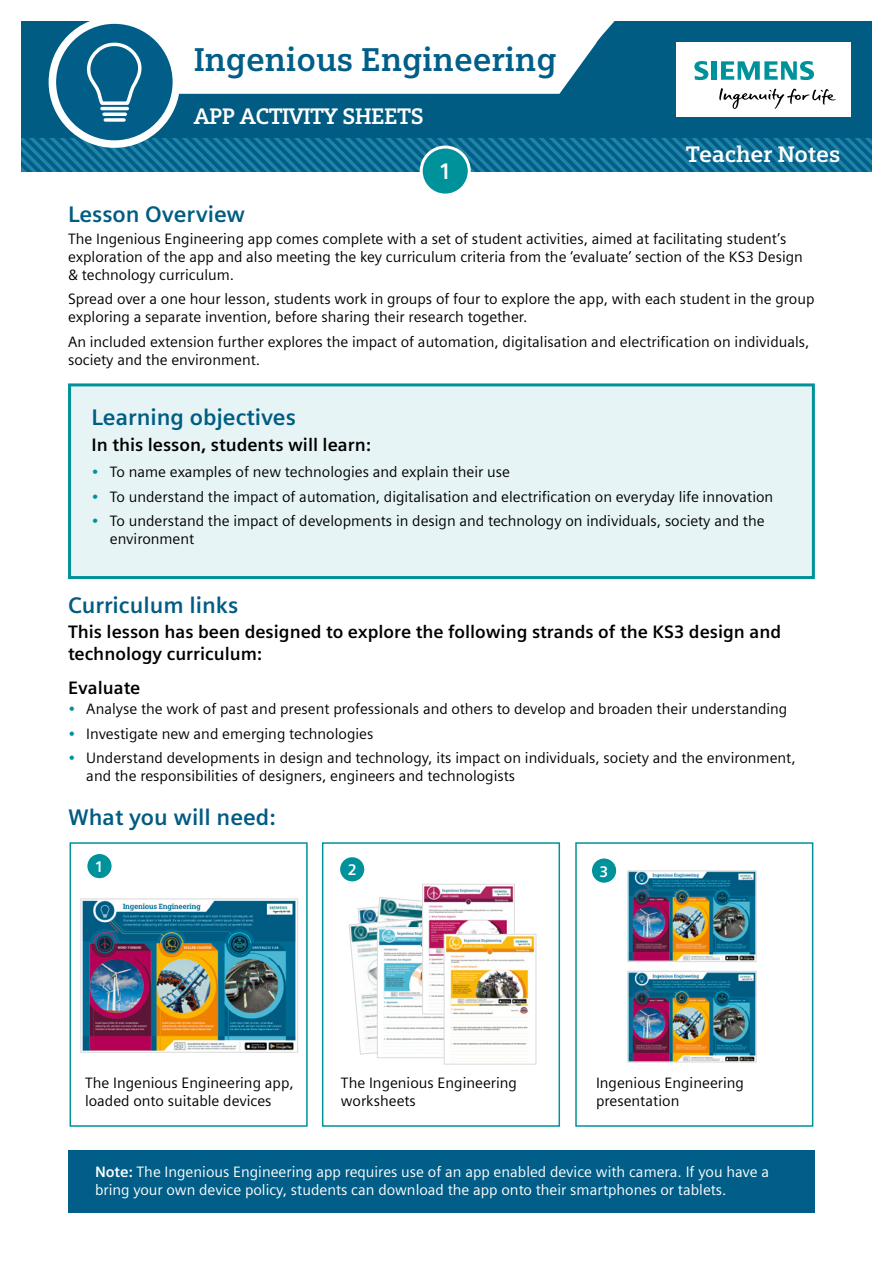
<style>
.page{position:relative;width:893px;height:1263px;background:#fff}
.page>*{position:absolute;margin:0;border:0;box-sizing:border-box;transform-origin:0 0}
.t1{font:700 33px "Siemens Slab";color:#005e88}
.t2{font:700 22.5px "Siemens Sans";color:#005c82}
.t3{font:700 22.5px "Siemens Slab";letter-spacing:-.01em;color:#fff}
.t4{font:700 22.5px "Siemens Sans";color:#fff}
.t5{font:700 18px/21.6px "Siemens Sans";color:#000}
.t6{font:700 15.45px "Siemens Sans";color:#fff}
.t7{font:15px/18px "Siemens Sans";color:#000}
.t8{font:15px/18px "Siemens Sans";color:#fff}
.s1{color:#00929a}
.s2{font-weight:700}
</style>
<div class="page">
<div style="left:575px;top:842px;width:238px;height:285px;border:2px solid #00929a"></div>
<div style="left:21px;top:21px;width:851px;height:147px;background:#005c82"></div>
<svg style="left:21px;top:138px;width:851px;height:34px"></svg>
<div style="left:676px;top:43px;width:174px;height:74px;background:#fff"></div>
<svg style="left:719px;top:88px;width:117px;height:21px"></svg>
<svg style="left:694px;top:61px;width:120px;height:19px"></svg>
<svg style="left:52px;top:20px;width:124px;height:124px"></svg>
<div style="left:49px;top:16px;width:131px;height:132px;border:8px solid #fff;border-radius:50%"></div>
<svg style="left:82px;top:18px;width:533px;height:89px"></svg>
<hr style="left:102px;top:107px;width:25px;height:3px;background:#fff">
<hr style="left:104px;top:113px;width:21px;height:3px;background:#fff">
<svg style="left:105px;top:118px;width:19px;height:4px"></svg>
<img style="left:83px;top:901px;width:213px;height:149px">
<div style="left:81px;top:899px;width:217px;height:153px;border:1px solid #dadada"></div>
<svg style="left:348px;top:897px;width:74px;height:158px"></svg>
<img style="left:379px;top:929px;width:65px;height:127px">
<div style="left:377px;top:927px;width:92px;height:131px;border:1px solid #dadada"></div>
<img style="left:424px;top:886px;width:89px;height:126px">
<div style="left:422px;top:884px;width:93px;height:130px;border:1px solid #dadada"></div>
<img style="left:446px;top:936px;width:88px;height:122px">
<div style="left:444px;top:934px;width:92px;height:130px;border:1px solid #dadada"></div>
<img style="left:629px;top:973px;width:125px;height:87px">
<div style="left:627px;top:971px;width:129px;height:91px;border:1px solid #dadada"></div>
<img style="left:629px;top:872px;width:125px;height:88px">
<div style="left:627px;top:870px;width:129px;height:92px;border:1px solid #dadada"></div>
<div style="left:591px;top:858px;width:26px;height:25px;background:#00929a;border-radius:50%"></div>
<div style="left:591px;top:857px;width:26px;height:27px;border:1px solid #fff;border-radius:50%"></div>
<div style="left:339px;top:856px;width:26px;height:26px;background:#00929a;border-radius:50%"></div>
<div style="left:339px;top:856px;width:27px;height:27px;border:1px solid #fff;border-radius:50%"></div>
<div style="left:87px;top:853px;width:25px;height:26px;background:#00929a;border-radius:50%"></div>
<div style="left:86px;top:853px;width:27px;height:26px;border:1px solid #fff;border-radius:50%"></div>
<div style="left:68px;top:383px;width:747px;height:196px;background:#e6f4f5;border:3px solid #00929a"></div>
<div style="left:70px;top:842px;width:238px;height:285px;border:2px solid #00929a"></div>
<div style="left:322px;top:842px;width:238px;height:285px;border:2px solid #00929a"></div>
<div style="left:68px;top:1151px;width:747px;height:62px;background:#005e88"></div>
<div style="left:421px;top:147px;width:48px;height:48px;background:#00929a;border-radius:50%"></div>
<div style="left:420px;top:146px;width:51px;height:51px;border:3px solid #fff;border-radius:50%"></div>
<h1 class="t1" style="left:194px;top:41px;width:364px">Ingenious Engineering</h1>
<h2 class="t3" style="left:194px;top:103px;width:231px">APP ACTIVITY SHEETS</h2>
<h2 class="t4" style="left:439px;top:158px;width:14px">1</h2>
<h2 class="t3" style="left:686px;top:142px;width:156px">Teacher Notes</h2>
<h2 class="t2" style="left:68px;top:201px;width:179px">Lesson Overview</h2>
<p class="t7" style="left:68px;top:230px;width:736px">The Ingenious Engineering app comes complete with a set of student activities, aimed at facilitating student’s exploration of the app and also meeting the key curriculum criteria from the ‘evaluate’ section of the KS3 Design &amp; technology curriculum.</p>
<p class="t7" style="left:68px;top:290px;width:748px">Spread over a one hour lesson, students work in groups of four to explore the app, with each student in the group exploring a separate invention, before sharing their research together.</p>
<p class="t7" style="left:68px;top:332px;width:743px">An included extension further explores the impact of automation, digitalisation and electrification on individuals, society and the environment.</p>
<h2 class="t2" style="left:92px;top:404px;width:206px">Learning objectives</h2>
<p class="t5" style="left:92px;top:434px;width:281px">In this lesson, students will learn:</p>
<p class="t7" style="left:92px;top:463px;width:420px"><span class="s1">•</span> To name examples of new technologies and explain their use</p>
<p class="t7" style="left:92px;top:487px;width:683px"><span class="s1">•</span> To understand the impact of automation, digitalisation and electrification on everyday life innovation</p>
<p class="t7" style="left:110px;top:512px;width:656px;text-indent:-18px"><span class="s1">•</span> To understand the impact of developments in design and technology on individuals, society and the environment</p>
<h2 class="t2" style="left:68px;top:592px;width:172px">Curriculum links</h2>
<p class="t5" style="left:68px;top:621px;width:715px">This lesson has been designed to explore the following strands of the KS3 design and technology curriculum:</p>
<p class="t5" style="left:68px;top:677px;width:74px">Evaluate</p>
<p class="t7" style="left:68px;top:700px;width:721px"><span class="s1">•</span> Analyse the work of past and present professionals and others to develop and broaden their understanding</p>
<p class="t7" style="left:68px;top:725px;width:307px"><span class="s1">•</span> Investigate new and emerging technologies</p>
<p class="t7" style="left:86px;top:749px;width:711px;text-indent:-18px"><span class="s1">•</span> Understand developments in design and technology, its impact on individuals, society and the environment, and the responsibilities of designers, engineers and technologists</p>
<h2 class="t2" style="left:68px;top:805px;width:209px">What you will need:</h2>
<p class="t6" style="left:95px;top:858px;width:10px">1</p>
<p class="t6" style="left:348px;top:861px;width:10px">2</p>
<p class="t6" style="left:600px;top:862px;width:10px">3</p>
<p class="t7" style="left:85px;top:1073px;width:210px">The Ingenious Engineering app, loaded onto suitable devices</p>
<p class="t7" style="left:341px;top:1073px;width:178px">The Ingenious Engineering worksheets</p>
<p class="t7" style="left:596px;top:1073px;width:150px">Ingenious Engineering presentation</p>
<p class="t8" style="left:95px;top:1163px;width:675px"><span class="s2">Note:</span> The Ingenious Engineering app requires use of an app enabled device with camera. If you have a bring your own device policy, students can download the app onto their smartphones or tablets.</p>
</div>
